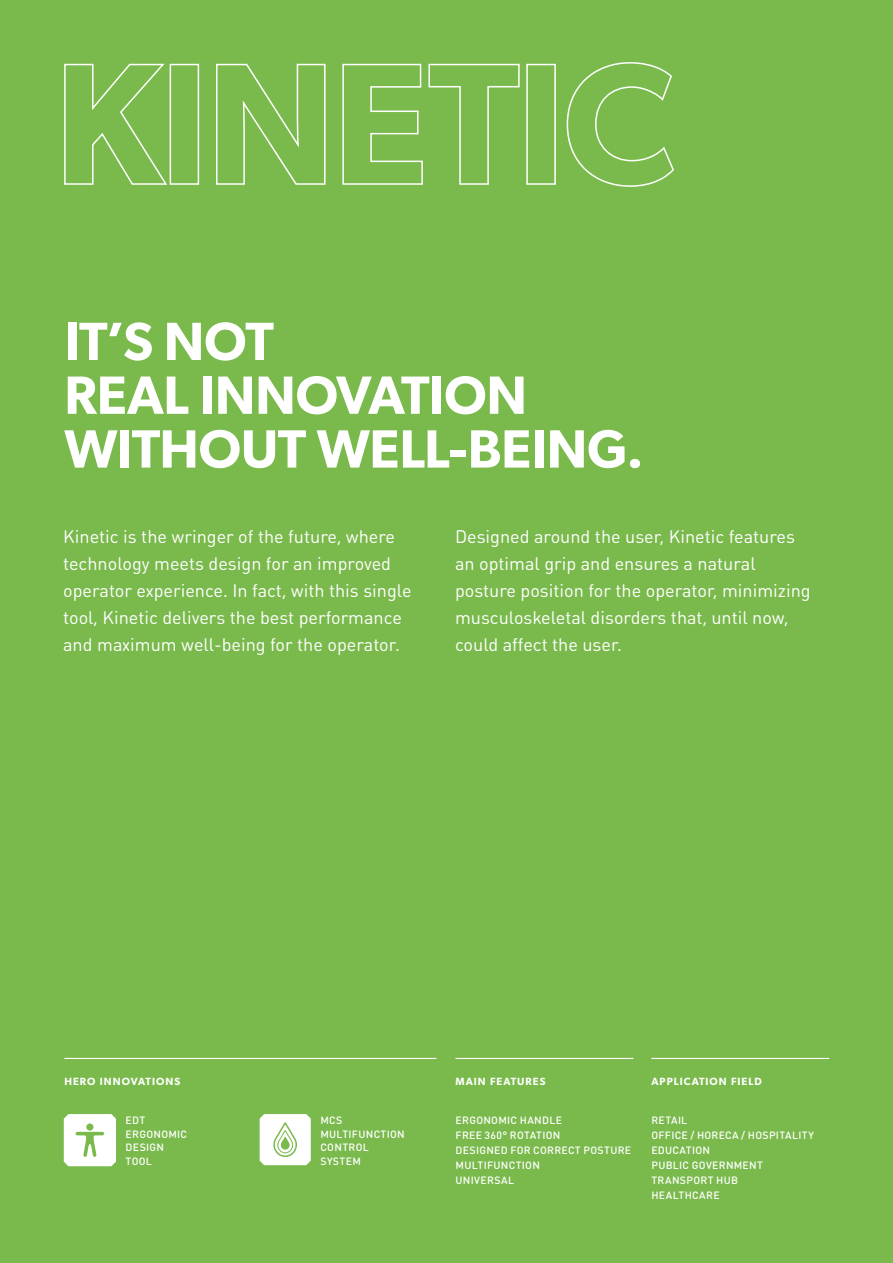
<style>
.page{position:relative;width:893px;height:1263px;background:#7aba4c}
.page>*{position:absolute;margin:0;border:0;box-sizing:border-box;transform-origin:0 0}
.t1{font:600 54px/53.8px "Gibson";letter-spacing:-.005em;color:#fff}
.t2{font:18px/27px "DIN Round Pro";color:#fff}
.t3{font:500 10.5px/15px "DIN Round Pro";letter-spacing:.025em;color:#fff}
.t4{font:600 10.5px "Gibson";letter-spacing:.1em;color:#fff}
</style>
<div class="page">
<hr style="left:64px;top:1058px;width:372px;height:1px;background:#fff">
<hr style="left:455px;top:1058px;width:178px;height:1px;background:#fff">
<hr style="left:651px;top:1058px;width:178px;height:1px;background:#fff">
<svg style="left:260px;top:1114px;width:51px;height:51px;background:#eef6e9"></svg>
<svg style="left:64px;top:1114px;width:52px;height:52px;background:#eef6e8"></svg>
<svg style="left:64px;top:63px;width:103px;height:122px"></svg>
<div style="left:170px;top:64px;width:29px;height:121px;border:2px solid #fff"></div>
<svg style="left:216px;top:63px;width:110px;height:122px"></svg>
<svg style="left:342px;top:63px;width:178px;height:122px"></svg>
<div style="left:526px;top:64px;width:30px;height:121px;border:2px solid #fff"></div>
<svg style="left:566px;top:62px;width:108px;height:125px"></svg>
<h1 class="t1" style="left:64px;top:313px;width:581px">IT’S NOT<br>REAL INNOVATION<br>WITHOUT WELL-BEING.</h1>
<p class="t2" style="left:63px;top:522px;width:350px">Kinetic is the wringer of the future, where technology meets design for an improved operator experience. In fact, with this single tool, Kinetic delivers the best performance and maximum well-being for the operator.</p>
<p class="t2" style="left:455px;top:522px;width:357px">Designed around the user, Kinetic features an optimal grip and ensures a natural posture position for the operator, minimizing musculoskeletal disorders that, until now, could affect the user.</p>
<p class="t4" style="left:64px;top:1074px;width:117px">HERO INNOVATIONS</p>
<p class="t4" style="left:455px;top:1074px;width:92px">MAIN FEATURES</p>
<p class="t4" style="left:651px;top:1074px;width:112px">APPLICATION FIELD</p>
<p class="t3" style="left:126px;top:1113px;width:63px;line-height:13.5px">EDT<br>ERGONOMIC<br>DESIGN<br>TOOL</p>
<p class="t3" style="left:320px;top:1113px;width:86px;line-height:13.5px">MCS<br>MULTIFUNCTION<br>CONTROL<br>SYSTEM</p>
<p class="t3" style="left:455px;top:1112px;width:177px">ERGONOMIC HANDLE<br>FREE 360° ROTATION<br>DESIGNED FOR CORRECT POSTURE<br>MULTIFUNCTION<br>UNIVERSAL</p>
<p class="t3" style="left:651px;top:1112px;width:164px">RETAIL<br>OFFICE / HORECA / HOSPITALITY<br>EDUCATION<br>PUBLIC GOVERNMENT<br>TRANSPORT HUB<br>HEALTHCARE</p>
</div>
